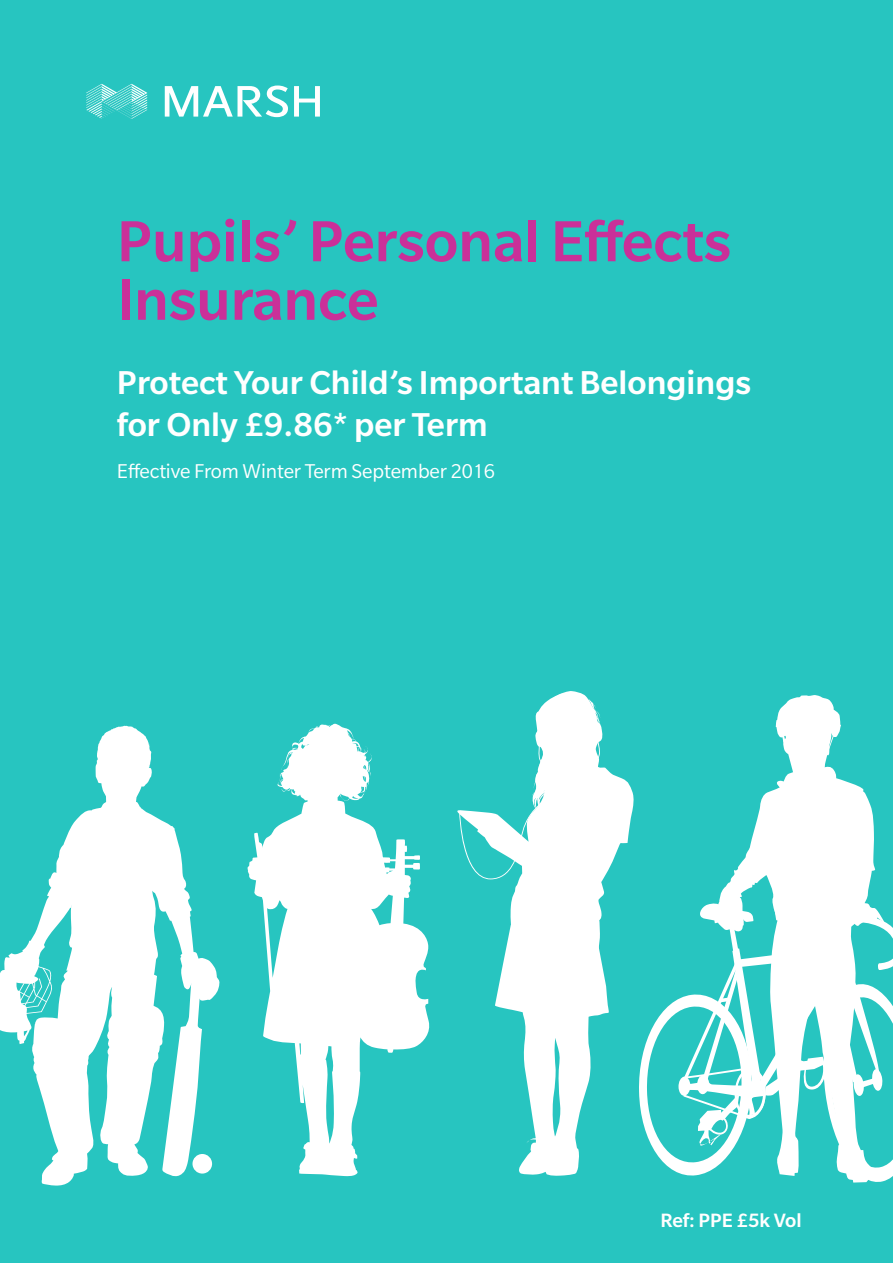
<style>
.page{position:relative;width:893px;height:1263px;background:#27c5c0}
.page>*{position:absolute;margin:0;border:0;box-sizing:border-box;transform-origin:0 0}
.t1{font:500 63px/58.5px "Slate Pro";color:#ca3099}
.t2{font:500 36px "Slate Pro";color:#fff}
.t3{font:21.75px "Slate Pro";letter-spacing:-.005em;color:#fff}
.t4{font:500 21px "Slate Pro";color:#fff}
</style>
<div class="page">
<svg style="left:247px;top:723px;width:183px;height:453px;fill:#fff"></svg>
<svg style="left:281px;top:788px;width:6px;height:4px"></svg>
<svg style="left:0;top:726px;width:220px;height:460px"></svg>
<div style="left:192px;top:1154px;width:20px;height:19px;background:#fff;border-radius:50%"></div>
<svg style="left:457px;top:691px;width:436px;height:492px"></svg>
<svg style="left:86px;top:84px;width:61px;height:35px"></svg>
<svg style="left:165px;top:86px;width:123px;height:31px"></svg>
<svg style="left:294px;top:86px;width:26px;height:31px"></svg>
<p class="t1" style="left:117px;top:211px;width:616px">Pupils’ Personal Effects<br>Insurance</p>
<p class="t2" style="left:117px;top:363px;width:636px">Protect Your Child’s Important Belongings</p>
<p class="t2" style="left:117px;top:405px;width:372px">for Only £9.86* per Term</p>
<p class="t3" style="left:117px;top:459px;width:380px">Effective From Winter Term September 2016</p>
<p class="t4" style="left:660px;top:1208px;width:143px">Ref: PPE £5k Vol</p>
</div>
